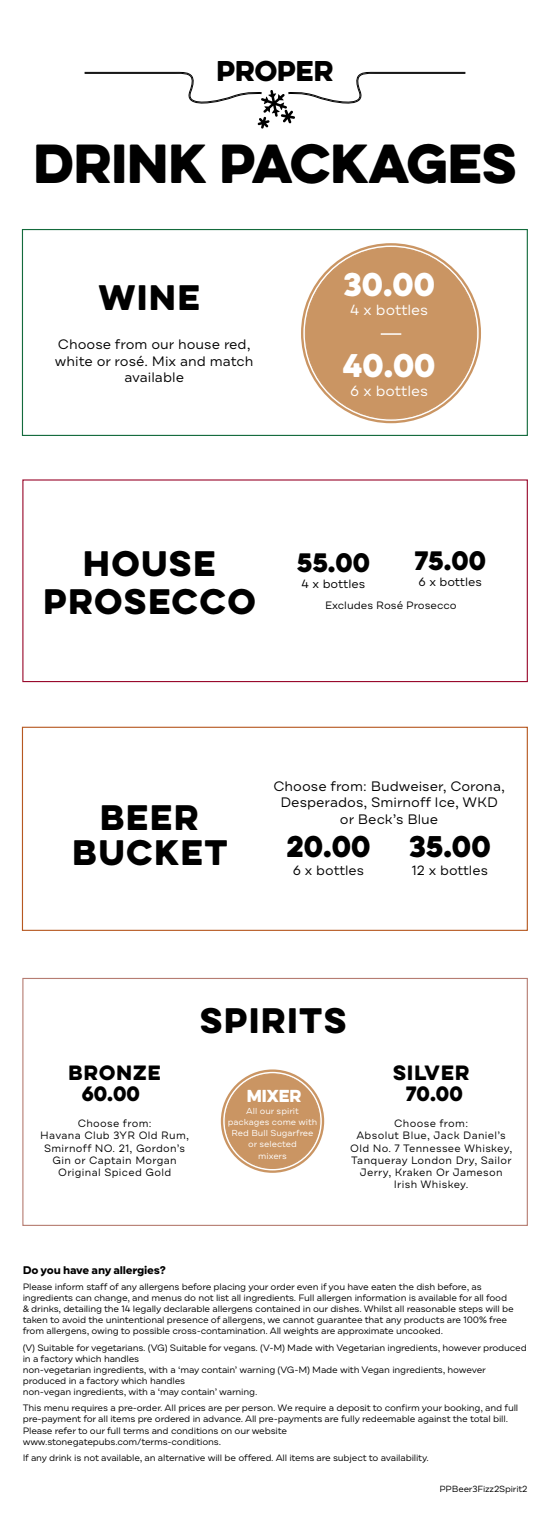
<style>
.page{position:relative;width:550px;height:1523px;background:#fff}
.page>*{position:absolute;margin:0;border:0;box-sizing:border-box;transform-origin:0 0}
.t1{font:49.25px "Eveleth Clean";color:#000}
.t2{font:31.75px/35.1px "Eveleth Clean";letter-spacing:.06em;color:#000;text-align:center}
.t3{font:29.38px "Eveleth Clean";color:#fff}
.t4{font:26.81px "Eveleth Clean";color:#000}
.t5{font:25.62px "Eveleth Clean";color:#000}
.t6{font:23.94px "Eveleth Clean";color:#000}
.t7{font:18.62px "Eveleth Clean";color:#000}
.t8{font:18.56px "Eveleth Clean";letter-spacing:.06em;color:#000}
.t9{font:15.56px "Eveleth Clean";color:#fff}
.t10{font:14.69px "Draft A";color:#fff}
.t11{font:13.69px/16.8px "Draft A";color:#000;text-align:center}
.t12{font:13.44px "Draft A";color:#000}
.t13{font:11.94px "Draft A";color:#000}
.t14{font:700 11.12px "Draft A";letter-spacing:-.02em;color:#000}
.t15{font:10.69px/12.2px "Draft A";letter-spacing:.03em;color:#000;text-align:center}
.t16{font:10.69px "Draft A";color:#000}
.t17{font:9.25px/11.1px "Draft A";letter-spacing:-.02em;color:#000}
.t18{font:8.88px "Draft A";letter-spacing:-.02em;color:#000}
.t19{font:8.69px/11.2px "Draft A";color:#fff;text-align:center}
</style>
<div class="page">
<svg style="left:84px;top:72px;width:382px;height:57px"></svg>
<svg style="left:22px;top:977px;width:506px;height:249px"></svg>
<div style="left:225px;top:1073px;width:95px;height:95px;background:#ca9563;border-radius:50%"></div>
<div style="left:221px;top:1069px;width:103px;height:103px;border:2px solid #ca9563;border-radius:50%"></div>
<div style="left:22px;top:229px;width:506px;height:207px;border:1px solid #136a3c"></div>
<div style="left:305px;top:247px;width:172px;height:172px;background:#ca9563;border-radius:50%"></div>
<hr style="left:381px;top:333px;width:20px;height:2px;background:#fff">
<div style="left:22px;top:726px;width:506px;height:205px;border:1px solid #b65820"></div>
<div style="left:22px;top:479px;width:506px;height:203px;border:1px solid #990a2c"></div>
<h3 class="t5" style="left:217px;top:51px;width:118px">PROPER</h3>
<h1 class="t1" style="left:33px;top:126px;width:485px">DRINK PACKAGES</h1>
<h2 class="t2" style="left:99px;top:279px;width:103px">WINE</h2>
<h3 class="t11" style="left:55px;top:336px;width:200px">Choose from our house red, white or rosé. Mix and match available</h3>
<h3 class="t3" style="left:343px;top:262px;width:93px">30.00</h3>
<h3 class="t10" style="left:350px;top:301px;width:80px">4 x bottles</h3>
<h3 class="t3" style="left:343px;top:342px;width:94px">40.00</h3>
<h3 class="t10" style="left:350px;top:382px;width:79px">6 x bottles</h3>
<h2 class="t2" style="left:43px;top:543px;width:214px;line-height:38.1px">HOUSE<br>PROSECCO</h2>
<h3 class="t6" style="left:297px;top:544px;width:75px">55.00</h3>
<p class="t13" style="left:302px;top:576px;width:65px">4 x bottles</p>
<h3 class="t6" style="left:415px;top:542px;width:73px">75.00</h3>
<p class="t13" style="left:419px;top:574px;width:65px">6 x bottles</p>
<p class="t16" style="left:325px;top:598px;width:133px">Excludes Rosé Prosecco</p>
<h2 class="t2" style="left:73px;top:799px;width:156px">BEER<br>BUCKET</h2>
<h3 class="t11" style="left:274px;top:777px;width:233px">Choose from: Budweiser, Corona,<br>Desperados, Smirnoff Ice, WKD or Beck’s Blue</h3>
<h3 class="t4" style="left:409px;top:826px;width:83px">35.00</h3>
<h3 class="t12" style="left:412px;top:862px;width:78px">12 x bottles</h3>
<h3 class="t4" style="left:286px;top:826px;width:86px">20.00</h3>
<h3 class="t12" style="left:293px;top:862px;width:73px">6 x bottles</h3>
<h2 class="t2" style="left:200px;top:1001px;width:148px">SPIRITS</h2>
<h3 class="t8" style="left:69px;top:1058px;width:94px">BRONZE</h3>
<p class="t15" style="left:40px;top:1117px;width:150px">Choose from:<br>Havana Club 3YR Old Rum,<br>Smirnoff NO. 21, Gordon’s<br>Gin or Captain Morgan<br>Original Spiced Gold</p>
<h3 class="t7" style="left:82px;top:1079px;width:60px">60.00</h3>
<h3 class="t9" style="left:247px;top:1084px;width:56px">MIXER</h3>
<p class="t19" style="left:228px;top:1105px;width:91px">All our spirit packages come with<br>Red Bull Sugarfree or selected<br>mixers</p>
<h3 class="t8" style="left:393px;top:1058px;width:78px">SILVER</h3>
<p class="t15" style="left:350px;top:1117px;width:163px">Choose from:<br>Absolut Blue, Jack Daniel’s<br>Old No. 7 Tennessee Whiskey,<br>Tanqueray London Dry, Sailor<br>Jerry, Kraken Or Jameson<br>Irish Whiskey.</p>
<h3 class="t7" style="left:406px;top:1079px;width:59px">70.00</h3>
<p class="t14" style="left:23px;top:1262px;width:145px">Do you have any allergies?</p>
<p class="t17" style="left:23px;top:1281px;width:493px">Please inform staff of any allergens before placing your order even if you have eaten the dish before, as ingredients can change, and menus do not list all ingredients. Full allergen information is available for all food &amp; drinks, detailing the 14 legally declarable allergens contained in our dishes. Whilst all reasonable steps will be taken to avoid the unintentional presence of allergens, we cannot guarantee that any products are 100% free from allergens, owing to possible cross-contamination. All weights are approximate uncooked.</p>
<p class="t17" style="left:23px;top:1341px;width:506px">(V) Suitable for vegetarians. (VG) Suitable for vegans. (V-M) Made with Vegetarian ingredients, however produced in a factory which handles<br>non-vegetarian ingredients, with a ‘may contain’ warning (VG-M) Made with Vegan ingredients, however produced in a factory which handles<br>non-vegan ingredients, with a ‘may contain’ warning.</p>
<p class="t17" style="left:23px;top:1402px;width:497px">This menu requires a pre-order. All prices are per person. We require a deposit to confirm your booking, and full pre-payment for all items pre ordered in advance. All pre-payments are fully redeemable against the total bill.<br>Please refer to our full terms and conditions on our website<br>www.stonegatepubs.com/terms-conditions.</p>
<p class="t17" style="left:23px;top:1452px;width:408px">If any drink is not available, an alternative will be offered. All items are subject to availability.</p>
<p class="t18" style="left:439px;top:1483px;width:90px">PPBeer3Fizz2Spirit2</p>
</div>
